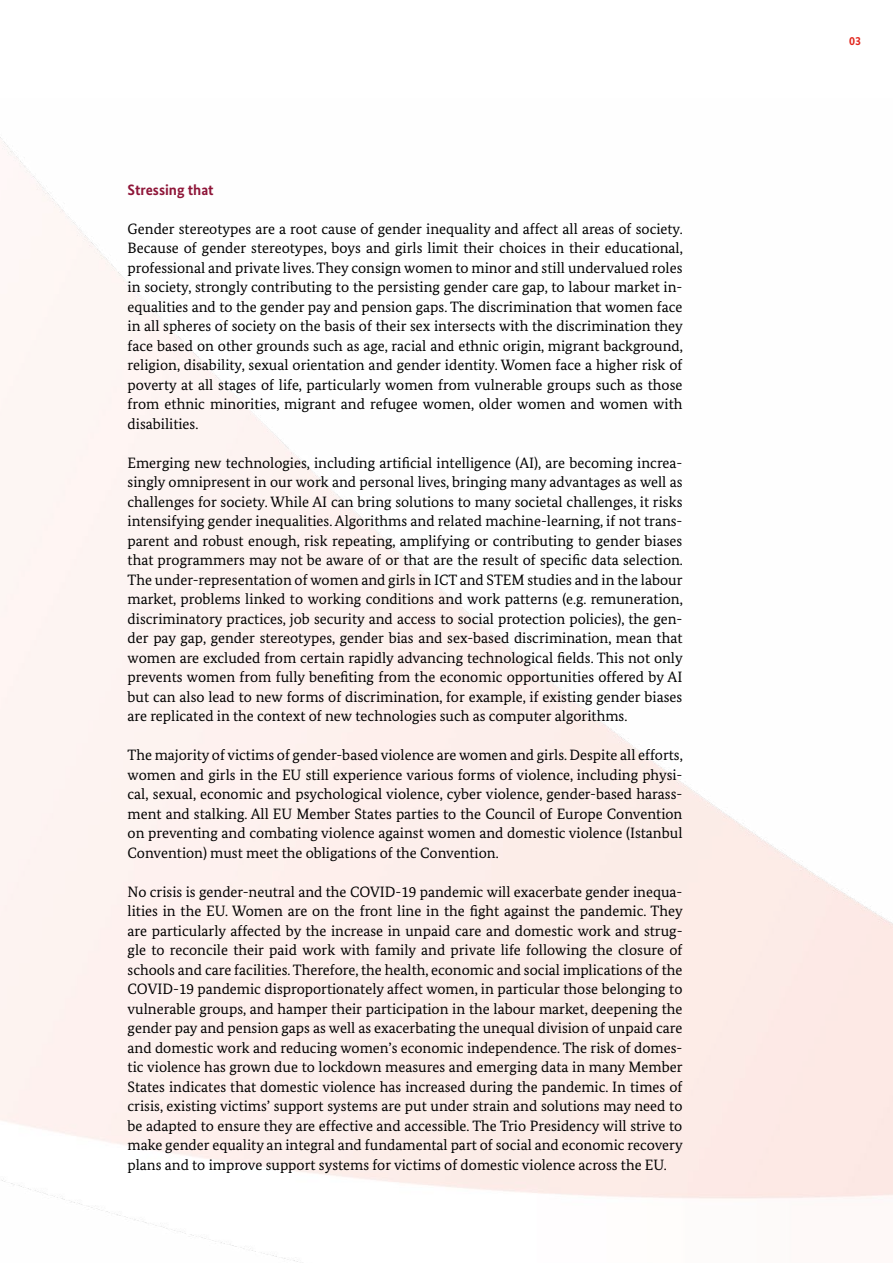
<style>
.page{position:relative;width:893px;height:1263px;background:#fff}
.page>*{position:absolute;margin:0;border:0;box-sizing:border-box;transform-origin:0 0}
.t1{font:15px/19.5px "Bundes Serif";color:#000}
.t2{font:700 15px "Bundes Sans";color:#8e1538}
.t3{font:700 12px "Bundes Sans";color:#e1261d}
</style>
<div class="page">
<h2 class="t2" style="left:128px;top:180px;width:88px">Stressing that</h2>
<p class="t1" style="left:128px;top:219px;width:557px">Gender stereotypes are a root cause of gender inequality and affect all areas of society.<br>Because of gender stereotypes, boys and girls limit their choices in their educational, professional and private lives. They consign women to minor and still undervalued roles in society, strongly contributing to the persisting gender care gap, to labour market in&shy;equalities and to the gender pay and pension gaps. The discrimination that women face in all spheres of society on the basis of their sex intersects with the discrimination they face based on other grounds such as age, racial and ethnic origin, migrant background, religion, disability, sexual orientation and gender identity. Women face a higher risk of poverty at all stages of life, particularly women from vulnerable groups such as those from ethnic minorities, migrant and refugee women, older women and women with disabilities.</p>
<p class="t1" style="left:128px;top:453px;width:557px">Emerging new technologies, including artificial intelligence (AI), are becoming increa&shy;singly omnipresent in our work and personal lives, bringing many advantages as well as challenges for society. While AI can bring solutions to many societal challenges, it risks intensifying gender inequalities. Algorithms and related machine-learning, if not trans&shy;parent and robust enough, risk repeating, amplifying or contributing to gender biases that programmers may not be aware of or that are the result of specific data selection.<br>The under-representation of women and girls in ICT and STEM studies and in the labour market, problems linked to working conditions and work patterns (e.g. remuneration, discriminatory practices, job security and access to social protection policies), the gen&shy;der pay gap, gender stereotypes, gender bias and sex-based discrimination, mean that women are excluded from certain rapidly advancing technological fields. This not only prevents women from fully benefiting from the economic opportunities offered by AI but can also lead to new forms of discrimination, for example, if existing gender biases are replicated in the context of new technologies such as computer algorithms.</p>
<p class="t1" style="left:128px;top:745px;width:557px">The majority of victims of gender-based violence are women and girls. Despite all efforts, women and girls in the EU still experience various forms of violence, including physi&shy;cal, sexual, economic and psychological violence, cyber violence, gender-based harass&shy;ment and stalking. All EU Member States parties to the Council of Europe Convention on preventing and combating violence against women and domestic violence (Istanbul Convention) must meet the obligations of the Convention.</p>
<p class="t1" style="left:128px;top:882px;width:557px">No crisis is gender-neutral and the COVID-19 pandemic will exacerbate gender inequa&shy;lities in the EU. Women are on the front line in the fight against the pandemic. They are particularly affected by the increase in unpaid care and domestic work and strug&shy;gle to reconcile their paid work with family and private life following the closure of schools and care facilities. Therefore, the health, economic and social implications of the COVID-19 pandemic disproportionately affect women, in particular those belonging to vulnerable groups, and hamper their participation in the labour market, deepening the gender pay and pension gaps as well as exacerbating the unequal division of unpaid care and domestic work and reducing women’s economic independence. The risk of domes&shy;tic violence has grown due to lockdown measures and emerging data in many Member States indicates that domestic violence has increased during the pandemic. In times of crisis, existing victims’ support systems are put under strain and solutions may need to be adapted to ensure they are effective and accessible. The Trio Presidency will strive to make gender equality an integral and fundamental part of social and economic recovery plans and to improve support systems for victims of domestic violence across the EU.</p>
<p class="t3" style="left:849px;top:34px;width:13px">03</p>
</div>
